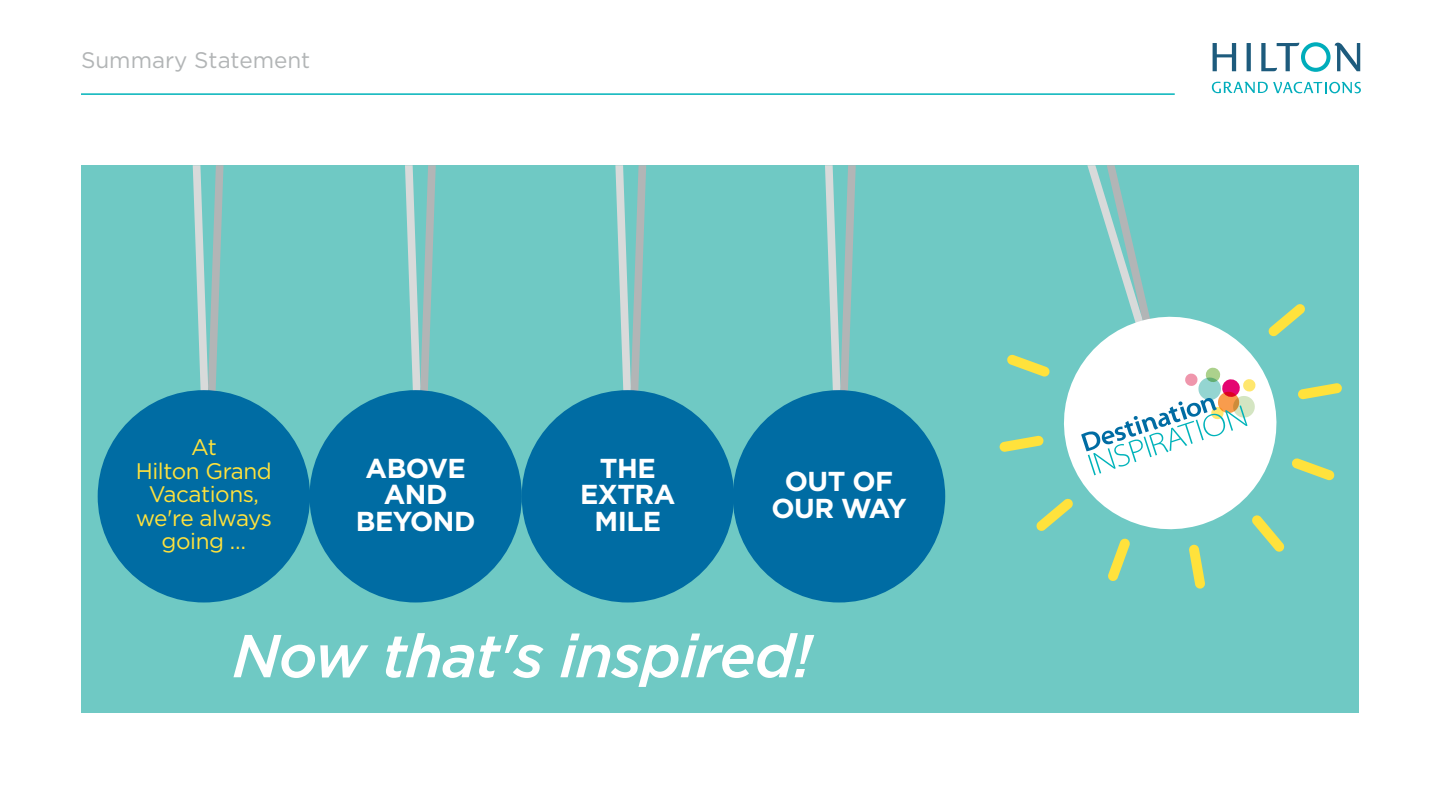
<style>
.page{position:relative;width:1440px;height:810px;background:#fff}
.page>*{position:absolute;margin:0;border:0;box-sizing:border-box;transform-origin:0 0}
.t1{font:italic 500 60.45px "Gotham";letter-spacing:-.02em;color:#fff}
.t2{font:700 27.3px/26.4px "Gotham";letter-spacing:-.02em;color:#fff;text-align:center}
.t3{font:22.5px/23.5px "Gotham";letter-spacing:-.02em;color:#ffe23c;text-align:center}
.t4{font:22.5px "Gotham";color:#b2b5b6}
</style>
<div class="page">
<svg style="left:1212px;top:42px;width:148px;height:30px"></svg>
<svg style="left:1212px;top:82px;width:149px;height:11px"></svg>
<hr style="left:81px;top:93px;width:1093px;height:2px;background:#00b3ba">
<div style="left:81px;top:165px;width:1278px;height:548px;background:#6fc9c4"></div>
<svg style="left:825px;top:165px;width:31px;height:226px"></svg>
<svg style="left:615px;top:165px;width:31px;height:226px"></svg>
<svg style="left:405px;top:165px;width:31px;height:227px"></svg>
<svg style="left:193px;top:165px;width:30px;height:227px"></svg>
<svg style="left:1087px;top:165px;width:60px;height:139px"></svg>
<svg style="left:999px;top:304px;width:343px;height:285px"></svg>
<svg style="left:1052px;top:305px;width:236px;height:236px"></svg>
<div style="left:98px;top:390px;width:212px;height:212px;background:#006ca3;border-radius:50%"></div>
<div style="left:309px;top:390px;width:213px;height:212px;background:#006ca3;border-radius:50%"></div>
<div style="left:522px;top:390px;width:212px;height:212px;background:#006ca3;border-radius:50%"></div>
<div style="left:733px;top:390px;width:212px;height:212px;background:#006ca3;border-radius:50%"></div>
<svg style="left:1081px;top:368px;width:174px;height:107px;background:#e2eced"></svg>
<p class="t4" style="left:81px;top:48px;width:231px">Summary Statement</p>
<p class="t3" style="left:136px;top:435px;width:138px">At<br>Hilton Grand<br>Vacations, we're always going …</p>
<p class="t2" style="left:356px;top:454px;width:121px">ABOVE<br>AND<br>BEYOND</p>
<p class="t2" style="left:580px;top:454px;width:97px">THE<br>EXTRA<br>MILE</p>
<p class="t2" style="left:771px;top:468px;width:137px">OUT OF<br>OUR WAY</p>
<h1 class="t1" style="left:232px;top:622px;width:581px">Now that's inspired!</h1>
</div>
